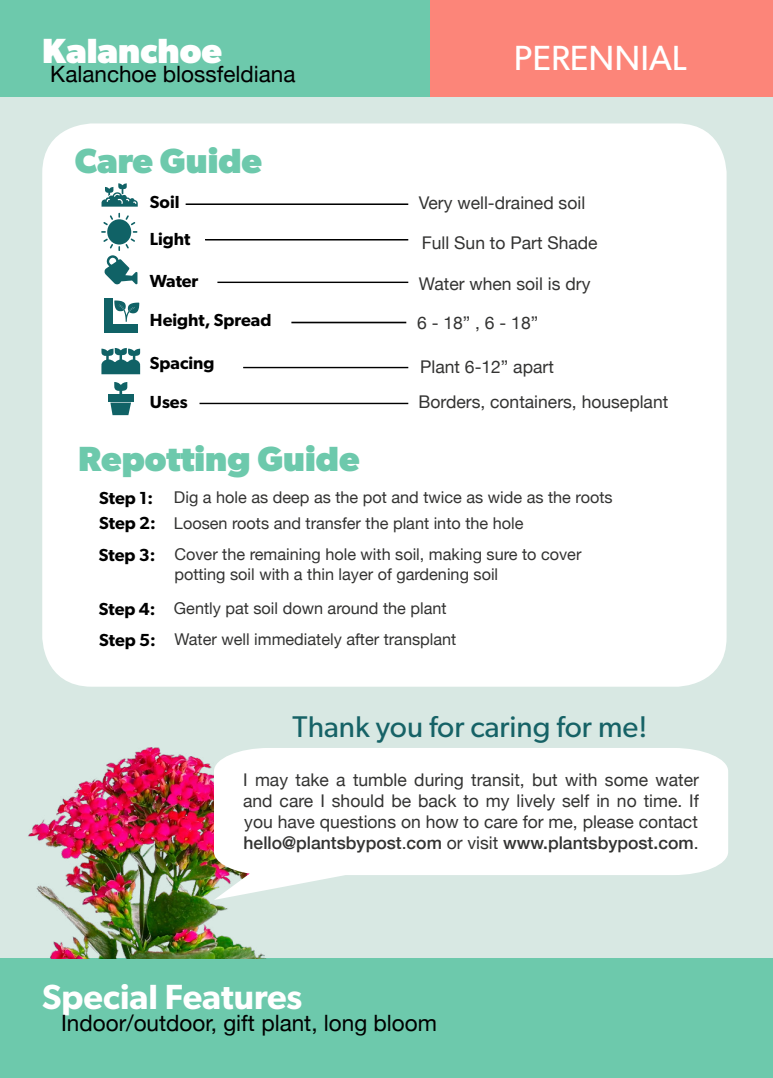
<style>
.page{position:relative;width:773px;height:1078px;background:#fff}
.page>*{position:absolute;margin:0;border:0;box-sizing:border-box;transform-origin:0 0}
.t1{font:700 35px "Gibson";color:#6dc9ac}
.t2{font:600 35px "Gibson";color:#fff}
.t3{font:35px "Gibson";color:#fff}
.t4{font:700 35px "Gibson";color:#fff}
.t5{font:30px "Gibson";color:#166266}
.t6{font:22.5px "Helvetica Neue";color:#000}
.t7{font:17.5px/21px "Helvetica Neue";color:#333332;text-align:justify}
.t8{font:600 17.5px/36.2px "Gibson";color:#000}
.t9{font:16.25px/31.2px "Helvetica Neue";color:#333332}
.s1{font-weight:500}
.s2{font-weight:700}
</style>
<div class="page">
<div style="left:429px;top:0;width:343px;height:97px;background:#fc8579"></div>
<div style="left:0;top:0;width:429px;height:97px;background:#6dc9ac"></div>
<div style="left:186px;top:204px;width:222px;height:1px;border:1px solid #000"></div>
<div style="left:205px;top:239px;width:203px;height:1px;border:1px solid #000"></div>
<div style="left:217px;top:282px;width:191px;height:1px;border:1px solid #000"></div>
<div style="left:243px;top:367px;width:165px;height:1px;border:1px solid #000"></div>
<div style="left:199px;top:403px;width:209px;height:1px;border:1px solid #000"></div>
<div style="left:148px;top:550px;width:9px;height:8px;border:5px solid #fff;border-radius:50%"></div>
<div style="left:148px;top:556px;width:9px;height:8px;border:5px solid #fff;border-radius:50%"></div>
<div style="left:148px;top:603px;width:9px;height:8px;border:5px solid #fff;border-radius:50%"></div>
<div style="left:148px;top:609px;width:9px;height:8px;border:5px solid #fff;border-radius:50%"></div>
<svg style="left:148px;top:603px;width:6px;height:14px"></svg>
<div style="left:149px;top:634px;width:8px;height:8px;border:5px solid #fff;border-radius:50%"></div>
<div style="left:149px;top:640px;width:8px;height:8px;border:5px solid #fff;border-radius:50%"></div>
<div style="left:0;top:957px;width:772px;height:120px;background:#6dc9ac"></div>
<div style="left:291px;top:322px;width:115px;height:1px;border:1px solid #000"></div>
<img style="left:0;top:747px;width:276px;height:211px">
<svg style="left:101px;top:183px;width:264px;height:233px"></svg>
<svg style="left:214px;top:747px;width:513px;height:152px"></svg>
<h1 class="t4" style="left:42px;top:30px;width:181px">Kalanchoe</h1>
<p class="t6" style="left:50px;top:58px;width:247px">Kalanchoe blossfeldiana</p>
<h1 class="t1" style="left:75px;top:140px;width:189px">Care Guide</h1>
<p class="t8" style="left:150px;top:184px;width:42px">Soil<br>Light</p>
<p class="t8" style="left:150px;top:262px;width:50px">Water</p>
<p class="t8" style="left:150px;top:301px;width:123px">Height, Spread</p>
<p class="t8" style="left:150px;top:344px;width:66px">Spacing</p>
<p class="t8" style="left:150px;top:383px;width:39px">Uses</p>
<h1 class="t1" style="left:78px;top:438px;width:282px">Repotting Guide</h1>
<h1 class="t3" style="left:513px;top:37px;width:174px">PERENNIAL</h1>
<p class="t7" style="left:418px;top:193px;width:168px">Very well-drained soil</p>
<p class="t7" style="left:421px;top:233px;width:177px">Full Sun to Part Shade</p>
<p class="t7" style="left:418px;top:274px;width:173px">Water when soil is dry</p>
<p class="t7" style="left:417px;top:313px;width:122px">6 - 18” , 6 - 18”</p>
<p class="t7" style="left:420px;top:357px;width:135px">Plant 6-12” apart</p>
<p class="t7" style="left:418px;top:392px;width:251px">Borders, containers, houseplant</p>
<p class="t8" style="left:99px;top:484px;width:58px;line-height:26px">Step 1:<br>Step 2:</p>
<p class="t8" style="left:99px;top:536px;width:58px">Step 3:</p>
<p class="t8" style="left:99px;top:592px;width:58px;line-height:31.2px">Step 4:<br>Step 5:</p>
<p class="t9" style="left:174px;top:482px;width:440px">Dig a hole as deep as the pot and twice as wide as the roots</p>
<p class="t9" style="left:174px;top:508px;width:409px">Loosen roots and transfer the plant into the hole<br>Cover the remaining hole with soil, making sure to cover</p>
<p class="t9" style="left:174px;top:557px;width:325px;line-height:34.8px">potting soil with a thin layer of gardening soil<br>Gently pat soil down around the plant</p>
<p class="t9" style="left:174px;top:624px;width:283px">Water well immediately after transplant</p>
<h2 class="t5" style="left:292px;top:708px;width:356px">Thank you for caring for me!</h2>
<p class="t7" style="left:243px;top:769px;width:457px">I may take a tumble during transit, but with some water and care I should be back to my lively self in no time. If you have questions on how to care for me, please contact <span class="s1">hello</span><span class="s2">@</span><span class="s1">plantsbypost</span>.<span class="s1">com</span> or visit <span class="s1">www.plantsbypost.com</span>.</p>
<h1 class="t2" style="left:42px;top:976px;width:261px">Special Features</h1>
<p class="t6" style="left:61px;top:1006px;width:377px">Indoor/outdoor, gift plant, long bloom</p>
</div>
